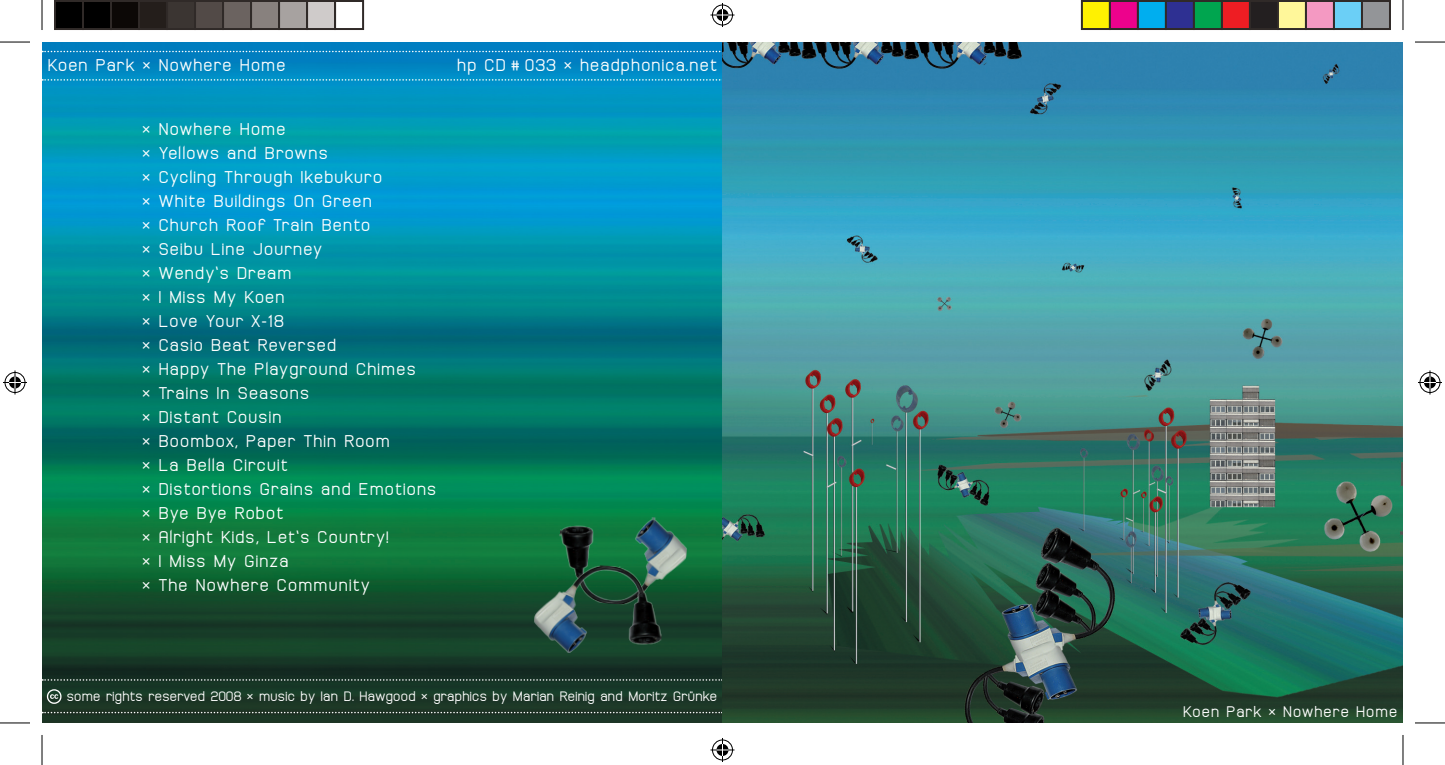
<style>
.page{position:relative;width:1445px;height:765px;background:#fff}
.page>*{position:absolute;margin:0;border:0;box-sizing:border-box;transform-origin:0 0}
.t1{font:20px/24px "Whinter 2 Obese";letter-spacing:.06em;color:#fff}
.t2{font:18px "Whinter 2 Obese";letter-spacing:.06em;color:#fff}
.t3{font:16px "Whinter 2 Obese";letter-spacing:.02em;color:#fff}
</style>
<div class="page">
<img style="left:42px;top:42px;width:1360px;height:680px">
<svg style="left:42px;top:79px;width:681px;height:2px"></svg>
<svg style="left:42px;top:51px;width:681px;height:1px"></svg>
<svg style="left:42px;top:679px;width:681px;height:1px"></svg>
<div style="left:42px;top:687px;width:681px;height:26px;background:#1b3826"></div>
<img style="left:555px;top:510px;width:134px;height:98px">
<img style="left:532px;top:562px;width:133px;height:95px">
<hr style="left:0;top:42px;width:30px;height:1px;background:#000">
<hr style="left:1415px;top:42px;width:30px;height:1px;background:#000">
<hr style="left:0;top:722px;width:30px;height:1px;background:#000">
<hr style="left:1415px;top:722px;width:30px;height:1px;background:#000">
<hr style="left:42px;top:0;width:1px;height:30px;background:#000">
<hr style="left:42px;top:734px;width:1px;height:30px;background:#000">
<hr style="left:1402px;top:0;width:1px;height:30px;background:#000">
<hr style="left:1402px;top:734px;width:1px;height:30px;background:#000">
<svg style="left:710px;top:3px;width:24px;height:24px"></svg>
<svg style="left:710px;top:738px;width:24px;height:23px"></svg>
<svg style="left:3px;top:370px;width:24px;height:24px"></svg>
<svg style="left:1418px;top:370px;width:24px;height:24px"></svg>
<div style="left:55px;top:1px;width:28px;height:28px;background:#000"></div>
<div style="left:54px;top:0;width:30px;height:30px;border:2px solid #302a28"></div>
<div style="left:83px;top:1px;width:28px;height:28px;background:#000"></div>
<div style="left:82px;top:0;width:30px;height:30px;border:2px solid #302a28"></div>
<div style="left:111px;top:1px;width:28px;height:28px;background:#0c0806"></div>
<div style="left:110px;top:0;width:30px;height:30px;border:2px solid #302a28"></div>
<div style="left:139px;top:1px;width:28px;height:28px;background:#241e1b"></div>
<div style="left:138px;top:0;width:30px;height:30px;border:2px solid #302a28"></div>
<div style="left:167px;top:1px;width:28px;height:28px;background:#3b3532"></div>
<div style="left:166px;top:0;width:30px;height:30px;border:2px solid #302a28"></div>
<div style="left:195px;top:1px;width:28px;height:28px;background:#524a47"></div>
<div style="left:194px;top:0;width:30px;height:30px;border:2px solid #302a28"></div>
<div style="left:223px;top:1px;width:28px;height:28px;background:#6b6360"></div>
<div style="left:222px;top:0;width:30px;height:30px;border:2px solid #302a28"></div>
<div style="left:251px;top:1px;width:28px;height:28px;background:#88817e"></div>
<div style="left:250px;top:0;width:30px;height:30px;border:2px solid #302a28"></div>
<div style="left:279px;top:1px;width:28px;height:28px;background:#a7a2a0"></div>
<div style="left:278px;top:0;width:30px;height:30px;border:2px solid #302a28"></div>
<div style="left:307px;top:1px;width:28px;height:28px;background:#cfcbca"></div>
<div style="left:306px;top:0;width:30px;height:30px;border:2px solid #302a28"></div>
<div style="left:334px;top:0;width:30px;height:30px;border:2px solid #302a28"></div>
<div style="left:1082px;top:1px;width:28px;height:28px;background:#fff101"></div>
<div style="left:1081px;top:0;width:30px;height:30px;border:2px solid #302a28"></div>
<div style="left:1110px;top:1px;width:28px;height:28px;background:#ed028c"></div>
<div style="left:1109px;top:0;width:30px;height:30px;border:2px solid #302a28"></div>
<div style="left:1138px;top:1px;width:28px;height:28px;background:#00aeef"></div>
<div style="left:1137px;top:0;width:30px;height:30px;border:2px solid #302a28"></div>
<div style="left:1166px;top:1px;width:28px;height:28px;background:#2e3092"></div>
<div style="left:1165px;top:0;width:30px;height:30px;border:2px solid #302a28"></div>
<div style="left:1194px;top:1px;width:28px;height:28px;background:#00a54f"></div>
<div style="left:1193px;top:0;width:30px;height:30px;border:2px solid #302a28"></div>
<div style="left:1222px;top:1px;width:28px;height:28px;background:#ee1d23"></div>
<div style="left:1221px;top:0;width:30px;height:30px;border:2px solid #302a28"></div>
<div style="left:1250px;top:1px;width:28px;height:28px;background:#231f20"></div>
<div style="left:1249px;top:0;width:30px;height:30px;border:2px solid #302a28"></div>
<div style="left:1278px;top:1px;width:28px;height:28px;background:#fff79a"></div>
<div style="left:1277px;top:0;width:30px;height:30px;border:2px solid #302a28"></div>
<div style="left:1306px;top:1px;width:28px;height:28px;background:#f499c2"></div>
<div style="left:1305px;top:0;width:30px;height:30px;border:2px solid #302a28"></div>
<div style="left:1334px;top:1px;width:28px;height:28px;background:#6bcff6"></div>
<div style="left:1333px;top:0;width:30px;height:30px;border:2px solid #302a28"></div>
<div style="left:1362px;top:1px;width:28px;height:28px;background:#939598"></div>
<div style="left:1361px;top:0;width:30px;height:30px;border:2px solid #302a28"></div>
<p class="t1" style="left:48px;top:53px;width:239px">Koen Park × Nowhere Home</p>
<p class="t1" style="left:457px;top:53px;width:261px">hp CD # 033 × headphonica.net</p>
<p class="t1" style="left:142px;top:117px;width:295px">× Nowhere Home<br>× Yellows and Browns<br>× Cycling Through Ikebukuro<br>× White Buildings On Green<br>× Church Roof Train Bento<br>× Seibu Line Journey<br>× Wendy‘s Dream<br>× I Miss My Koen<br>× Love Your X-18<br>× Casio Beat Reversed<br>× Happy The Playground Chimes<br>× Trains In Seasons<br>× Distant Cousin<br>× Boombox, Paper Thin Room<br>× La Bella Circuit<br>× Distortions Grains and Emotions × Bye Bye Robot<br>× Alright Kids, Let‘s Country!<br>× I Miss My Ginza<br>× The Nowhere Community</p>
<p class="t3" style="left:67px;top:687px;width:652px">some rights reserved 2008 × music by Ian D. Hawgood × graphics by Marian Reinig and Moritz Grünke</p>
<p class="t2" style="left:1183px;top:702px;width:216px">Koen Park × Nowhere Home</p>
</div>
